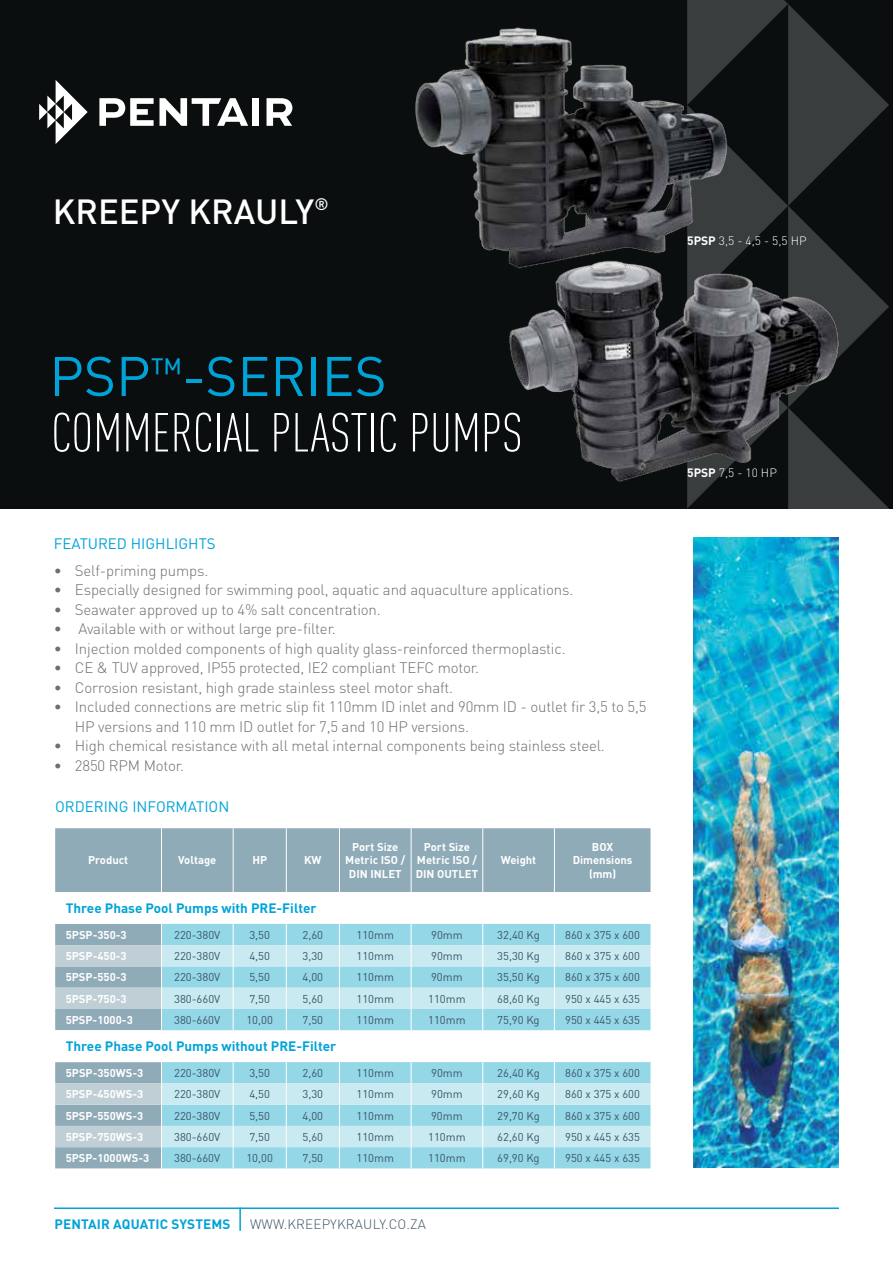
<style>
.page{position:relative;width:893px;height:1263px;background:#fff}
.page>*{position:absolute;margin:0;border:0;box-sizing:border-box;transform-origin:0 0}
.t1{font:54.75px "DIN Pro";color:#00a3d8}
.t2{font:300 condensed 54px "DIN Pro";color:#fff}
.t3{font:500 34.5px "DIN Pro";color:#fff}
.t4{font:300 15px/19.5px "DIN Pro";letter-spacing:-.01em;color:#6d6e71}
.t5{font:15px "DIN Pro";color:#00a3d8}
.t6{font:700 13.5px "DIN Pro";color:#00a3d8}
.t7{font:300 13.5px "DIN Pro";letter-spacing:.01em;color:#3d5567}
.t8{font:300 12px "DIN Pro";color:#fff}
.t9{font:11.25px "DIN Pro";color:#3d5567}
.t10{font:700 11.25px/13.5px "DIN Pro";color:#fff;text-align:center}
.s1{font-weight:700}
</style>
<div class="page">
<div style="left:0;top:0;width:893px;height:508px;background:#0b0e0e"></div>
<svg style="left:39px;top:80px;width:49px;height:64px"></svg>
<svg style="left:99px;top:98px;width:149px;height:28px"></svg>
<div style="left:253px;top:98px;width:6px;height:28px;background:#fff"></div>
<svg style="left:267px;top:98px;width:25px;height:28px"></svg>
<svg style="left:687px;top:0;width:202px;height:1168px"></svg>
<hr style="left:54px;top:1207px;width:785px;height:2px;background:#00a3d8">
<hr style="left:239px;top:1207px;width:2px;height:24px;background:#00a3d8">
<div style="left:55px;top:828px;width:595px;height:64px;background:#8fabb8"></div>
<div style="left:162px;top:924px;width:488px;height:244px;background:#94d7e7"></div>
<svg style="left:162px;top:945px;width:488px;height:202px"></svg>
<hr style="left:161px;top:828px;width:1px;height:64px;background:#fff">
<hr style="left:233px;top:828px;width:1px;height:64px;background:#fff">
<hr style="left:286px;top:828px;width:1px;height:64px;background:#fff">
<hr style="left:339px;top:828px;width:1px;height:64px;background:#fff">
<hr style="left:411px;top:828px;width:1px;height:64px;background:#fff">
<hr style="left:482px;top:828px;width:1px;height:64px;background:#fff">
<hr style="left:554px;top:828px;width:1px;height:64px;background:#fff">
<svg style="left:233px;top:924px;width:1px;height:106px"></svg>
<svg style="left:286px;top:924px;width:1px;height:106px"></svg>
<svg style="left:339px;top:924px;width:1px;height:106px"></svg>
<svg style="left:411px;top:924px;width:1px;height:106px"></svg>
<svg style="left:482px;top:924px;width:1px;height:106px"></svg>
<svg style="left:554px;top:924px;width:1px;height:106px"></svg>
<svg style="left:55px;top:924px;width:107px;height:244px;background:#b0c3cc"></svg>
<svg style="left:233px;top:1062px;width:1px;height:106px"></svg>
<svg style="left:286px;top:1062px;width:1px;height:106px"></svg>
<svg style="left:339px;top:1062px;width:1px;height:106px"></svg>
<svg style="left:411px;top:1062px;width:1px;height:106px"></svg>
<svg style="left:482px;top:1062px;width:1px;height:106px"></svg>
<svg style="left:554px;top:1062px;width:1px;height:106px"></svg>
<img style="left:693px;top:538px;width:146px;height:629px">
<img style="left:415px;top:22px;width:319px;height:232px">
<img style="left:508px;top:254px;width:337px;height:234px">
<h3 class="t3" style="left:53px;top:183px;width:277px">KREEPY KRAULY<sup>®</sup></h3>
<p class="t8" style="left:687px;top:232px;width:119px"><span class="s1">5PSP</span> 3,5 - 4,5 - 5,5 HP</p>
<h1 class="t1" style="left:49px;top:333px;width:339px">PSP<sup>™</sup>-SERIES</h1>
<h2 class="t2" style="left:51px;top:394px;width:473px">COMMERCIAL PLASTIC PUMPS</h2>
<p class="t5" style="left:54px;top:532px;width:164px">FEATURED HIGHLIGHTS</p>
<p class="t4" style="left:54px;top:560px;width:156px">• Self-priming pumps.</p>
<p class="t4" style="left:54px;top:579px;width:521px">• Especially designed for swimming pool, aquatic and aquaculture applications.</p>
<p class="t4" style="left:54px;top:599px;width:329px">• Seawater approved up to 4% salt concentration.</p>
<p class="t4" style="left:54px;top:618px;width:284px">• Available with or without large pre-filter.</p>
<p class="t4" style="left:54px;top:638px;width:513px">• Injection molded components of high quality glass-reinforced thermoplastic.</p>
<p class="t4" style="left:54px;top:657px;width:20px">• CE</p>
<p class="t4" style="left:97px;top:657px;width:384px">&amp; TUV approved, IP55 protected, IE2 compliant TEFC motor.</p>
<p class="t4" style="left:54px;top:677px;width:401px">• Corrosion resistant, high grade stainless steel motor shaft.</p>
<p class="t4" style="left:75px;top:696px;width:573px;text-indent:-21px">• Included connections are metric slip fit 110mm ID inlet and 90mm ID - outlet fir 3,5 to 5,5<br>HP versions and 110 mm ID outlet for 7,5 and 10 HP versions.</p>
<p class="t4" style="left:54px;top:735px;width:553px">• High chemical resistance with all metal internal components being stainless steel.</p>
<p class="t4" style="left:54px;top:755px;width:132px">• 2850 RPM Motor.</p>
<p class="t5" style="left:55px;top:795px;width:176px">ORDERING INFORMATION</p>
<p class="t10" style="left:88px;top:853px;width:42px">Product</p>
<p class="t10" style="left:178px;top:853px;width:40px">Voltage</p>
<p class="t10" style="left:252px;top:853px;width:16px">HP</p>
<p class="t10" style="left:304px;top:853px;width:19px">KW</p>
<p class="t10" style="left:352px;top:840px;width:48px">Port Size</p>
<p class="t10" style="left:345px;top:853px;width:61px">Metric ISO /</p>
<p class="t10" style="left:349px;top:867px;width:47px">DIN INLET</p>
<p class="t10" style="left:416px;top:840px;width:63px">Port Size<br>Metric ISO /<br>DIN OUTLET</p>
<p class="t10" style="left:501px;top:853px;width:37px">Weight</p>
<p class="t10" style="left:573px;top:840px;width:61px">BOX<br>Dimensions (mm)</p>
<p class="t6" style="left:66px;top:899px;width:252px">Three Phase Pool Pumps with PRE-Filter</p>
<p class="t10" style="left:66px;top:927px;width:62px">5PSP-350-3</p>
<p class="t9" style="left:174px;top:926px;width:48px">220-380V</p>
<p class="t9" style="left:249px;top:926px;width:22px">3,50</p>
<p class="t9" style="left:303px;top:926px;width:22px">2,60</p>
<p class="t9" style="left:357px;top:926px;width:39px">110mm</p>
<p class="t9" style="left:431px;top:926px;width:33px">90mm</p>
<p class="t9" style="left:497px;top:926px;width:44px">32,40 Kg</p>
<p class="t9" style="left:565px;top:926px;width:76px">860 x 375 x 600</p>
<p class="t10" style="left:66px;top:949px;width:62px">5PSP-450-3</p>
<p class="t9" style="left:174px;top:947px;width:48px">220-380V</p>
<p class="t9" style="left:249px;top:947px;width:22px">4,50</p>
<p class="t9" style="left:303px;top:947px;width:22px">3,30</p>
<p class="t9" style="left:357px;top:947px;width:39px">110mm</p>
<p class="t9" style="left:431px;top:947px;width:33px">90mm</p>
<p class="t9" style="left:497px;top:947px;width:44px">35,30 Kg</p>
<p class="t9" style="left:565px;top:947px;width:76px">860 x 375 x 600</p>
<p class="t10" style="left:66px;top:970px;width:62px">5PSP-550-3</p>
<p class="t9" style="left:174px;top:968px;width:48px">220-380V</p>
<p class="t9" style="left:249px;top:968px;width:22px">5,50</p>
<p class="t9" style="left:303px;top:968px;width:22px">4,00</p>
<p class="t9" style="left:357px;top:968px;width:39px">110mm</p>
<p class="t9" style="left:431px;top:968px;width:33px">90mm</p>
<p class="t9" style="left:497px;top:968px;width:44px">35,50 Kg</p>
<p class="t9" style="left:565px;top:968px;width:76px">860 x 375 x 600</p>
<p class="t10" style="left:66px;top:991px;width:62px">5PSP-750-3</p>
<p class="t9" style="left:174px;top:990px;width:48px">380-660V</p>
<p class="t9" style="left:249px;top:990px;width:22px">7,50</p>
<p class="t9" style="left:302px;top:990px;width:22px">5,60</p>
<p class="t9" style="left:356px;top:990px;width:39px">110mm</p>
<p class="t9" style="left:428px;top:990px;width:39px">110mm</p>
<p class="t9" style="left:497px;top:990px;width:44px">68,60 Kg</p>
<p class="t9" style="left:565px;top:990px;width:76px">950 x 445 x 635</p>
<p class="t10" style="left:66px;top:1013px;width:69px">5PSP-1000-3</p>
<p class="t9" style="left:174px;top:1011px;width:48px">380-660V</p>
<p class="t9" style="left:246px;top:1011px;width:28px">10,00</p>
<p class="t9" style="left:302px;top:1011px;width:22px">7,50</p>
<p class="t9" style="left:356px;top:1011px;width:39px">110mm</p>
<p class="t9" style="left:428px;top:1011px;width:39px">110mm</p>
<p class="t9" style="left:497px;top:1011px;width:44px">75,90 Kg</p>
<p class="t9" style="left:565px;top:1011px;width:76px">950 x 445 x 635</p>
<p class="t6" style="left:66px;top:1037px;width:272px">Three Phase Pool Pumps without PRE-Filter</p>
<p class="t10" style="left:66px;top:1066px;width:79px">5PSP-350WS-3</p>
<p class="t9" style="left:174px;top:1064px;width:48px">220-380V</p>
<p class="t9" style="left:249px;top:1064px;width:22px">3,50</p>
<p class="t9" style="left:303px;top:1064px;width:22px">2,60</p>
<p class="t9" style="left:357px;top:1064px;width:39px">110mm</p>
<p class="t9" style="left:431px;top:1064px;width:33px">90mm</p>
<p class="t9" style="left:497px;top:1064px;width:44px">26,40 Kg</p>
<p class="t9" style="left:565px;top:1064px;width:76px">860 x 375 x 600</p>
<p class="t10" style="left:66px;top:1087px;width:79px">5PSP-450WS-3</p>
<p class="t9" style="left:174px;top:1085px;width:48px">220-380V</p>
<p class="t9" style="left:249px;top:1085px;width:22px">4,50</p>
<p class="t9" style="left:303px;top:1085px;width:22px">3,30</p>
<p class="t9" style="left:357px;top:1085px;width:39px">110mm</p>
<p class="t9" style="left:431px;top:1085px;width:33px">90mm</p>
<p class="t9" style="left:497px;top:1085px;width:44px">29,60 Kg</p>
<p class="t9" style="left:565px;top:1085px;width:76px">860 x 375 x 600</p>
<p class="t10" style="left:66px;top:1108px;width:79px">5PSP-550WS-3</p>
<p class="t9" style="left:174px;top:1107px;width:48px">220-380V</p>
<p class="t9" style="left:249px;top:1107px;width:22px">5,50</p>
<p class="t9" style="left:303px;top:1107px;width:22px">4,00</p>
<p class="t9" style="left:357px;top:1107px;width:39px">110mm</p>
<p class="t9" style="left:431px;top:1107px;width:33px">90mm</p>
<p class="t9" style="left:497px;top:1107px;width:44px">29,70 Kg</p>
<p class="t9" style="left:565px;top:1107px;width:76px">860 x 375 x 600</p>
<p class="t10" style="left:66px;top:1129px;width:79px">5PSP-750WS-3</p>
<p class="t9" style="left:174px;top:1128px;width:48px">380-660V</p>
<p class="t9" style="left:249px;top:1128px;width:22px">7,50</p>
<p class="t9" style="left:302px;top:1128px;width:22px">5,60</p>
<p class="t9" style="left:356px;top:1128px;width:39px">110mm</p>
<p class="t9" style="left:428px;top:1128px;width:39px">110mm</p>
<p class="t9" style="left:497px;top:1128px;width:44px">62,60 Kg</p>
<p class="t9" style="left:565px;top:1128px;width:76px">950 x 445 x 635</p>
<p class="t10" style="left:66px;top:1151px;width:85px">5PSP-1000WS-3</p>
<p class="t9" style="left:174px;top:1149px;width:48px">380-660V</p>
<p class="t9" style="left:246px;top:1149px;width:28px">10,00</p>
<p class="t9" style="left:302px;top:1149px;width:22px">7,50</p>
<p class="t9" style="left:356px;top:1149px;width:39px">110mm</p>
<p class="t9" style="left:428px;top:1149px;width:39px">110mm</p>
<p class="t9" style="left:497px;top:1149px;width:44px">69,90 Kg</p>
<p class="t9" style="left:565px;top:1149px;width:76px">950 x 445 x 635</p>
<p class="t6" style="left:54px;top:1215px;width:178px">Pentair AQUATI C SYSTE MS</p>
<p class="t7" style="left:250px;top:1214px;width:177px">www.kreepykrauly.co.za</p>
<p class="t8" style="left:687px;top:464px;width:89px"><span class="s1">5PSP</span> 7,5 - 10 HP</p>
</div>
